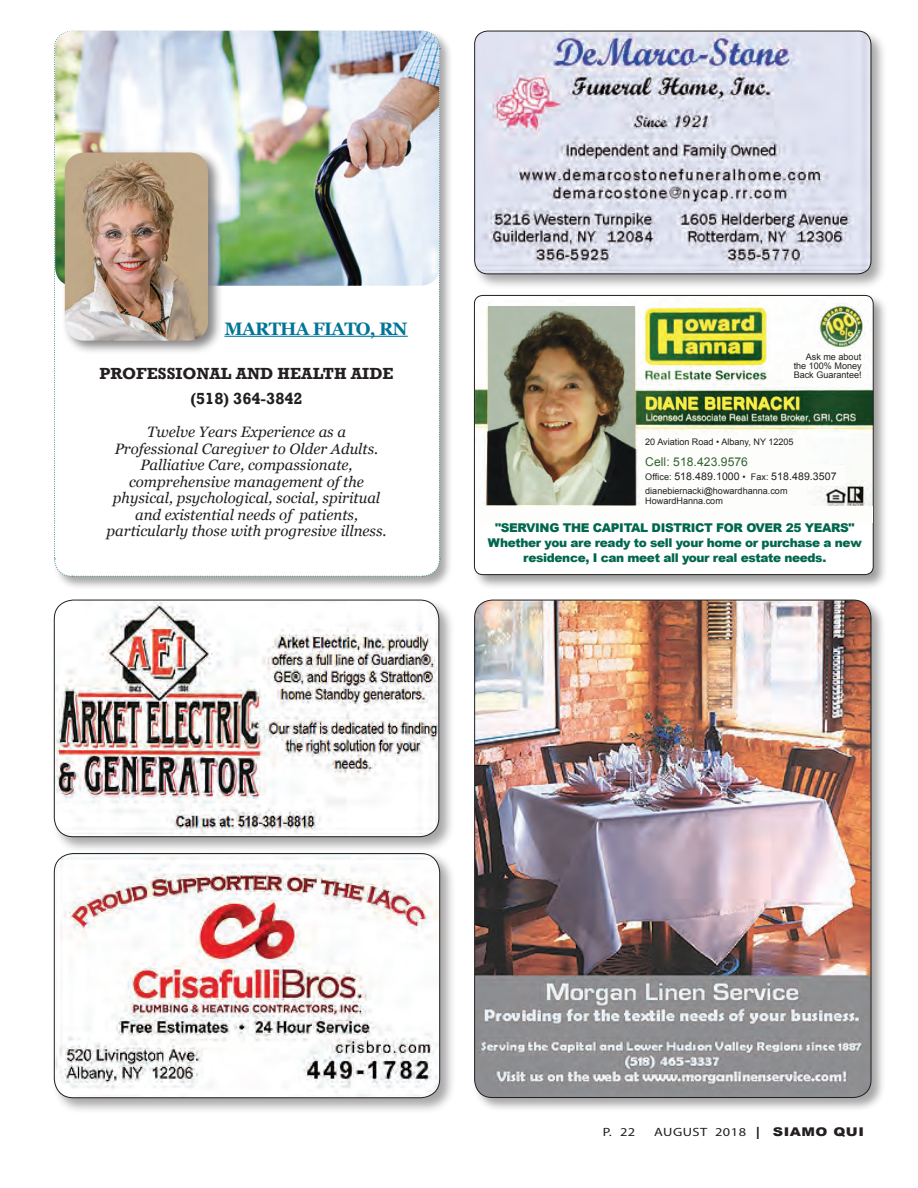
<style>
.page{position:relative;width:918px;height:1188px;background:#fff}
.page>*{position:absolute;margin:0;border:0;box-sizing:border-box;transform-origin:0 0}
.t1{font:700 18px "Georgia";letter-spacing:-.04em;color:#007598}
.t2{font:700 17.1px "Arial";letter-spacing:.01em;color:#f6ee45}
.t3{font:700 16.5px "Rockwell";color:#231f20}
.t4{font:italic 15px/16.5px "Georgia";color:#231f20;text-align:center}
.t5{font:900 12.15px/15.1px "Arial";letter-spacing:-.03em;color:#01674d;text-align:center}
.t6{font:12.15px "Arial";letter-spacing:.005em;color:#326230}
.t7{font:12px "Myriad Pro";letter-spacing:.035em;color:#231f20;scale:1.2 1}
.t8{font:10.65px "Arial";letter-spacing:.005em;color:#231f20}
.t9{font:9px "Arial";color:#231f20}
.s1{font-size:9px}
.s2{font-size:18px}
.s3{font-family:"Arial";font-weight:900}
</style>
<div class="page">
<div style="left:52px;top:598px;width:403px;height:255px;background:#231f20;opacity:.4"></div>
<img style="left:54px;top:600px;width:385px;height:237px">
<div style="left:54px;top:600px;width:385px;height:237px;border:1px solid #231f20;border-radius:19px"></div>
<div style="left:52px;top:851px;width:404px;height:263px;background:#231f20;opacity:.4"></div>
<img style="left:54px;top:854px;width:386px;height:244px">
<div style="left:54px;top:853px;width:386px;height:245px;border:1px solid #231f20;border-radius:19px"></div>
<div style="left:472px;top:29px;width:416px;height:261px;background:#231f20;opacity:.4"></div>
<img style="left:475px;top:31px;width:396px;height:243px">
<div style="left:474px;top:31px;width:397px;height:243px;border:1px solid #231f20;border-radius:13px"></div>
<div style="left:473px;top:598px;width:413px;height:515px;background:#231f20;opacity:.4"></div>
<img style="left:475px;top:600px;width:396px;height:498px">
<div style="left:472px;top:293px;width:417px;height:297px;background:#231f20;opacity:.45"></div>
<div style="left:474px;top:295px;width:399px;height:280px;background:#fff;border-radius:8px"></div>
<img style="left:474px;top:295px;width:399px;height:211px">
<div style="left:474px;top:295px;width:399px;height:280px;border:1px solid #231f20;border-radius:8px"></div>
<div style="left:786px;top:348px;width:78px;height:38px;background:#fdfdfb"></div>
<div style="left:643px;top:435px;width:164px;height:71px;background:#fdfdfb"></div>
<div style="left:479px;top:506px;width:394px;height:16px;background:#fdfdfb"></div>
<div style="left:804px;top:465px;width:41px;height:21px;background:#fdfdfb"></div>
<img style="left:488px;top:307px;width:146px;height:198px">
<div style="left:53px;top:30px;width:401px;height:560px;background:#231f20;opacity:.4"></div>
<svg style="left:53px;top:30px;width:388px;height:547px"></svg>
<img style="left:55px;top:31px;width:384px;height:255px">
<div style="left:61px;top:149px;width:162px;height:206px;background:#231f20;opacity:.56"></div>
<img style="left:65px;top:152px;width:143px;height:189px">
<hr style="left:224px;top:336px;width:184px;height:1px;background:#007598">
<p class="t1" style="left:224px;top:315px;width:185px">MARTHA FIATO, RN</p>
<p class="t3" style="left:100px;top:363px;width:296px">PROFESSIONAL AND HEALTH AIDE</p>
<p class="t3" style="left:190px;top:389px;width:114px">(518) 364-3842</p>
<p class="t4" style="left:147px;top:423px;width:200px">Twelve Years Experience as a</p>
<p class="t4" style="left:115px;top:440px;width:265px">Professional Caregiver to Older Adults.<br>Palliative Care, compassionate,</p>
<p class="t4" style="left:129px;top:473px;width:236px">comprehensive management of the</p>
<p class="t4" style="left:113px;top:489px;width:269px">physical, psychological, social, spiritual and existential needs of patients,</p>
<p class="t4" style="left:107px;top:522px;width:282px">particularly those with progresive illness.</p>
<p class="t9" style="left:806px;top:351px;width:57px">Ask me about</p>
<p class="t9" style="left:794px;top:360px;width:70px">the 100% Money</p>
<p class="t9" style="left:794px;top:369px;width:70px">Back Guarantee!</p>
<p class="t2" style="left:645px;top:392px;width:157px">DIANE BIERNACKI</p>
<p class="t9" style="left:645px;top:436px;width:150px">20 Aviation Road • Albany, NY 12205</p>
<p class="t6" style="left:645px;top:454px;width:104px">Cell: 518.423.9576</p>
<p class="t9" style="left:645px;top:485px;width:144px">dianebiernacki@howardhanna.com</p>
<p class="t9" style="left:645px;top:495px;width:79px">HowardHanna.com</p>
<p class="t8" style="left:645px;top:469px;width:193px"><span class="s1">Office:</span> 518.489.1000 <span class="s1">• Fax:</span> 518.489.3507</p>
<p class="t5" style="left:495px;top:520px;width:361px">"SERVING THE CAPITAL DISTRICT FOR OVER 25 YEARS"</p>
<p class="t5" style="left:488px;top:535px;width:375px">Whether you are ready to sell your home or purchase a new residence, I can meet all your real estate needs.</p>
<p class="t7" style="left:603px;top:1125px;width:29px">P. 22</p>
<p class="t7" style="left:654px;top:1125px;width:176px">AUGUST 2018 <span class="s2">I</span> <span class="s3">SIAMO QUI</span></p>
</div>
